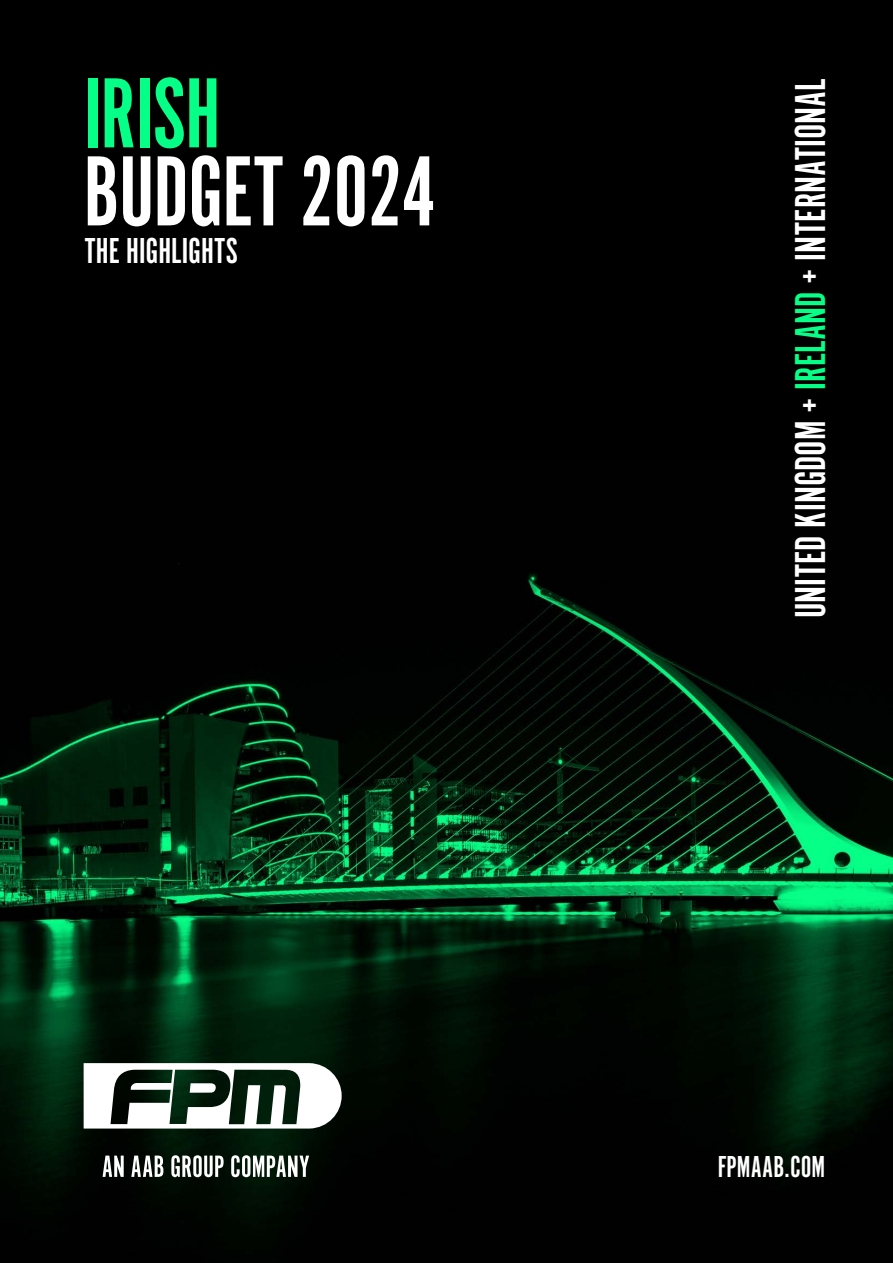
<style>
.page{position:relative;width:893px;height:1263px;background:#000}
.page>*{position:absolute;margin:0;border:0;box-sizing:border-box;transform-origin:0 0}
.t1{font:103.5px "Alternate Got No 1 D";letter-spacing:-.01em;color:#fff}
.t2{font:103.5px "Alternate Got No 1 D";letter-spacing:-.01em;color:#06ff87}
.t3{font:45px "Alternate Got No 1 D";color:#fff}
.t4{font:37.5px "Alternate Got No 1 D";color:#fff}
.t5{font:31.5px "Alternate Got No 1 D";letter-spacing:.005em;color:#fff}
.s1{color:#06ff87}
</style>
<div class="page">
<img style="left:0;top:573px;width:893px;height:655px">
<svg style="left:84px;top:1063px;width:258px;height:65px;background:#939d96"></svg>
<svg style="left:103px;top:1155px;width:21px;height:22px"></svg>
<svg style="left:131px;top:1155px;width:32px;height:22px"></svg>
<svg style="left:171px;top:1155px;width:53px;height:22px"></svg>
<svg style="left:231px;top:1155px;width:78px;height:22px;background:#858e87"></svg>
<p class="t2" style="left:84px;top:59px;width:138px">IRISH</p>
<p class="t1" style="left:84px;top:137px;width:355px">BUDGET 2024</p>
<p class="t4" style="left:85px;top:230px;width:155px">THE HIGHLIGHTS</p>
<p class="t3" style="left:787px;top:618px;width:541px;rotate:-90deg">UNITED KINGDOM + <span class="s1">IRELAND</span> + INTERNATIONAL</p>
<p class="t5" style="left:718px;top:1150px;width:109px">FPMAAB.COM</p>
</div>
